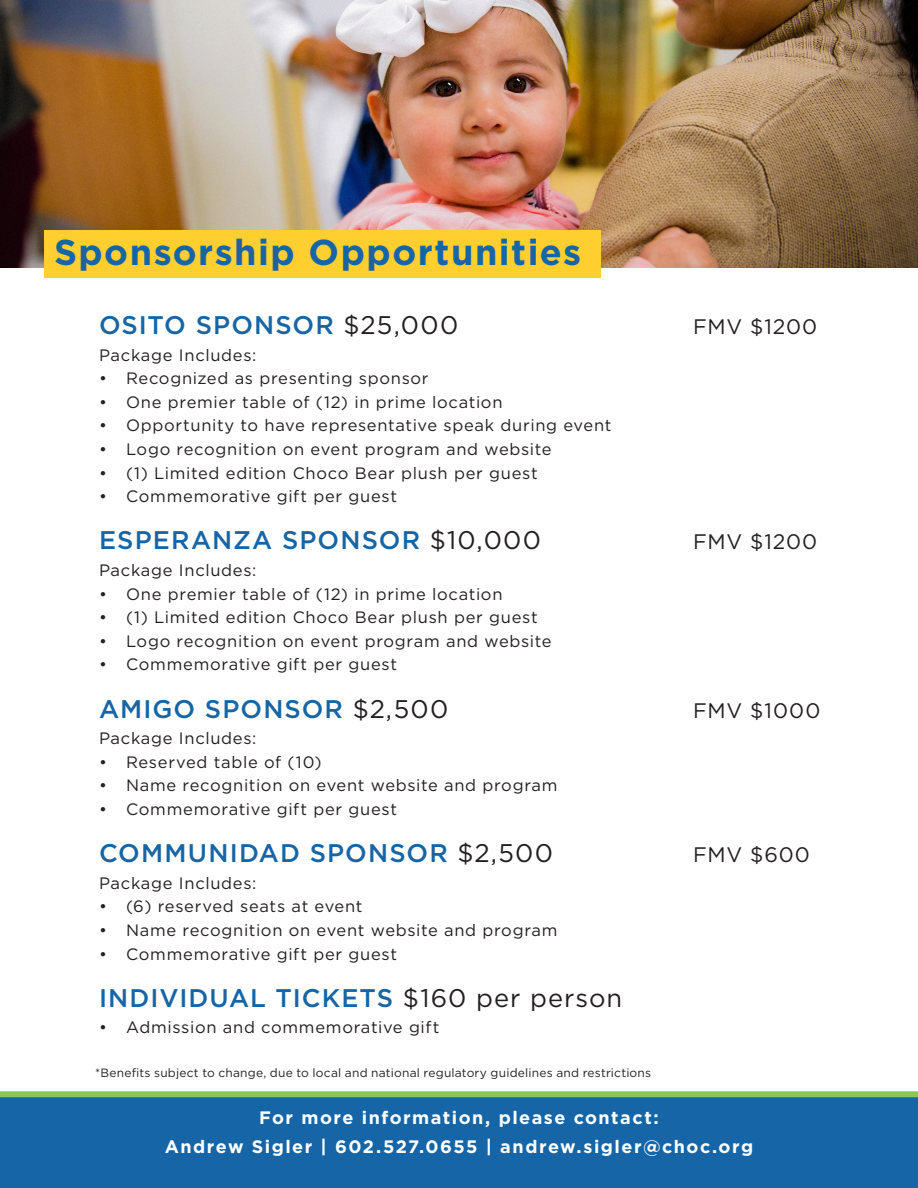
<style>
.page{position:relative;width:918px;height:1188px;background:#fff}
.page>*{position:absolute;margin:0;border:0;box-sizing:border-box;transform-origin:0 0}
.t1{font:700 36px "Gotham";letter-spacing:.04em;color:#1665a6}
.t2{font:500 25.5px "Gotham";letter-spacing:.045em;color:#1665a6}
.t3{font:21px "Gotham";letter-spacing:.04em;color:#231f20}
.t4{font:700 18px "Gotham";letter-spacing:.085em;color:#fff}
.t5{font:16.5px "Gotham";letter-spacing:.04em;color:#231f20}
.t6{font:12px "Gotham";letter-spacing:.015em;color:#231f20}
.s1{font-weight:400;color:#231f20}
</style>
<div class="page">
<img style="left:0;top:0;width:918px;height:268px">
<div style="left:45px;top:231px;width:556px;height:47px;background:#fecf2f"></div>
<svg style="left:0;top:1091px;width:918px;height:97px;background:#1d6ba1"></svg>
<p class="t1" style="left:54px;top:228px;width:529px">Sponsorship Opportunities</p>
<p class="t2" style="left:99px;top:308px;width:361px">OSITO SPONSOR <span class="s1">$25,000</span></p>
<p class="t3" style="left:693px;top:313px;width:126px">FMV $1200</p>
<p class="t5" style="left:99px;top:344px;width:159px">Package Includes:</p>
<p class="t5" style="left:99px;top:368px;width:331px">• Recognized as presenting sponsor</p>
<p class="t5" style="left:99px;top:391px;width:405px">• One premier table of (12) in prime location</p>
<p class="t5" style="left:99px;top:415px;width:514px">• Opportunity to have representative speak during event</p>
<p class="t5" style="left:99px;top:439px;width:454px">• Logo recognition on event program and website</p>
<p class="t5" style="left:99px;top:462px;width:440px">• (1) Limited edition Choco Bear plush per guest</p>
<p class="t5" style="left:99px;top:486px;width:300px">• Commemorative gift per guest</p>
<p class="t2" style="left:99px;top:524px;width:444px">ESPERANZA SPONSOR <span class="s1">$10,000</span></p>
<p class="t3" style="left:693px;top:528px;width:126px">FMV $1200</p>
<p class="t5" style="left:99px;top:560px;width:159px">Package Includes:</p>
<p class="t5" style="left:99px;top:583px;width:405px">• One premier table of (12) in prime location</p>
<p class="t5" style="left:99px;top:607px;width:440px">• (1) Limited edition Choco Bear plush per guest</p>
<p class="t5" style="left:99px;top:630px;width:454px">• Logo recognition on event program and website</p>
<p class="t5" style="left:99px;top:654px;width:300px">• Commemorative gift per guest</p>
<p class="t2" style="left:99px;top:692px;width:351px">AMIGO SPONSOR <span class="s1">$2,500</span></p>
<p class="t3" style="left:693px;top:697px;width:129px">FMV $1000</p>
<p class="t5" style="left:99px;top:728px;width:159px">Package Includes:</p>
<p class="t5" style="left:99px;top:751px;width:224px">• Reserved table of (10)</p>
<p class="t5" style="left:99px;top:775px;width:460px">• Name recognition on event website and program</p>
<p class="t5" style="left:99px;top:799px;width:300px">• Commemorative gift per guest</p>
<p class="t2" style="left:99px;top:836px;width:456px">COMMUNIDAD SPONSOR <span class="s1">$2,500</span></p>
<p class="t3" style="left:693px;top:841px;width:118px">FMV $600</p>
<p class="t5" style="left:99px;top:872px;width:159px">Package Includes:</p>
<p class="t5" style="left:99px;top:896px;width:265px">• (6) reserved seats at event</p>
<p class="t5" style="left:99px;top:920px;width:460px">• Name recognition on event website and program</p>
<p class="t5" style="left:99px;top:943px;width:300px">• Commemorative gift per guest</p>
<p class="t2" style="left:99px;top:981px;width:525px">INDIVIDUAL TICKETS <span class="s1">$160 per person</span></p>
<p class="t5" style="left:99px;top:1017px;width:342px">• Admission and commemorative gift</p>
<p class="t6" style="left:95px;top:1065px;width:558px">*Benefits subject to change, due to local and national regulatory guidelines and restrictions</p>
<p class="t4" style="left:259px;top:1105px;width:401px">For more information, please contact:</p>
<p class="t4" style="left:165px;top:1135px;width:590px">Andrew Sigler | 602.527.0655 | andrew.sigler@choc.org</p>
</div>
